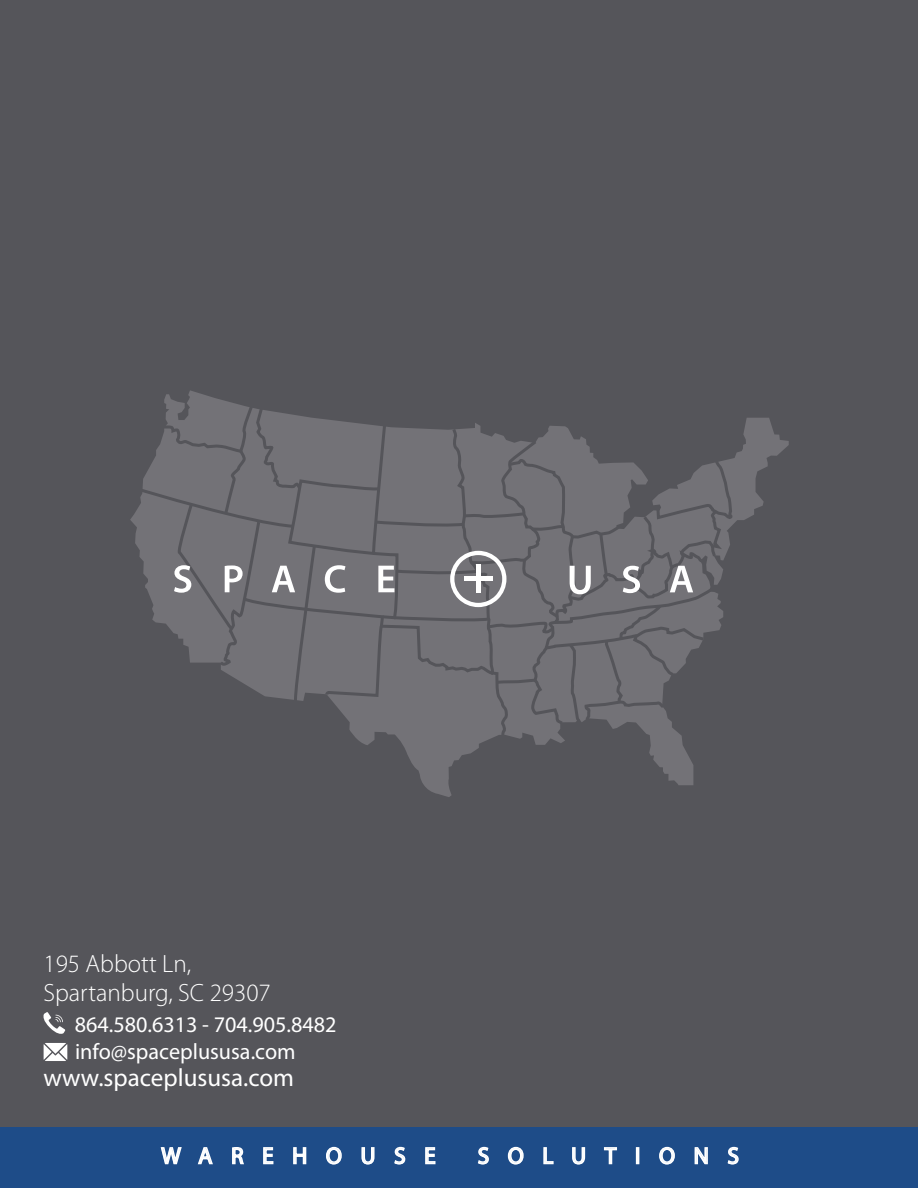
<style>
.page{position:relative;width:918px;height:1188px;background:#fff}
.page>*{position:absolute;margin:0;border:0;box-sizing:border-box;transform-origin:0 0}
.t1{font:300 25.05px/28.3px "Myriad Pro";color:#fff}
.t2{font:25.05px "Myriad Pro";color:#fff}
.t3{font:23.25px "Myriad Pro";letter-spacing:.8em;color:#fff}
.t4{font:22.35px/26.4px "Myriad Pro";color:#fff}
</style>
<div class="page">
<div style="left:0;top:0;width:918px;height:1184px;background:#55555a"></div>
<svg style="left:130px;top:390px;width:659px;height:407px"></svg>
<svg style="left:138px;top:403px;width:598px;height:377px"></svg>
<svg style="left:43px;top:1012px;width:22px;height:22px"></svg>
<svg style="left:44px;top:1043px;width:23px;height:18px"></svg>
<div style="left:0;top:1127px;width:918px;height:61px;background:#1e4c88"></div>
<svg style="left:160px;top:1147px;width:22px;height:18px"></svg>
<svg style="left:197px;top:1147px;width:16px;height:18px"></svg>
<svg style="left:232px;top:1147px;width:12px;height:18px"></svg>
<svg style="left:263px;top:1147px;width:11px;height:18px"></svg>
<svg style="left:293px;top:1147px;width:14px;height:18px"></svg>
<svg style="left:326px;top:1146px;width:16px;height:19px"></svg>
<svg style="left:361px;top:1147px;width:14px;height:18px"></svg>
<svg style="left:394px;top:1146px;width:12px;height:19px"></svg>
<svg style="left:425px;top:1147px;width:11px;height:18px"></svg>
<svg style="left:478px;top:1146px;width:11px;height:19px"></svg>
<svg style="left:507px;top:1146px;width:17px;height:19px"></svg>
<svg style="left:543px;top:1147px;width:11px;height:18px"></svg>
<svg style="left:572px;top:1147px;width:14px;height:18px"></svg>
<svg style="left:603px;top:1147px;width:14px;height:18px"></svg>
<div style="left:636px;top:1147px;width:3px;height:17px;border:2px solid #fff"></div>
<svg style="left:659px;top:1146px;width:16px;height:19px"></svg>
<svg style="left:694px;top:1147px;width:14px;height:18px"></svg>
<svg style="left:727px;top:1146px;width:12px;height:19px"></svg>
<p class="t1" style="left:43px;top:950px;width:229px">195 Abbott Ln,<br>Spartanburg, SC 29307</p>
<p class="t4" style="left:75px;top:1011px;width:263px">864.580.6313 - 704.905.8482 info@spaceplususa.com</p>
<p class="t2" style="left:43px;top:1062px;width:252px">www.spaceplususa.com</p>
<p class="t3" style="left:161px;top:1141px;width:276px">WAREHOUSE</p>
<p class="t3" style="left:478px;top:1141px;width:263px">SOLUTIONS</p>
</div>
